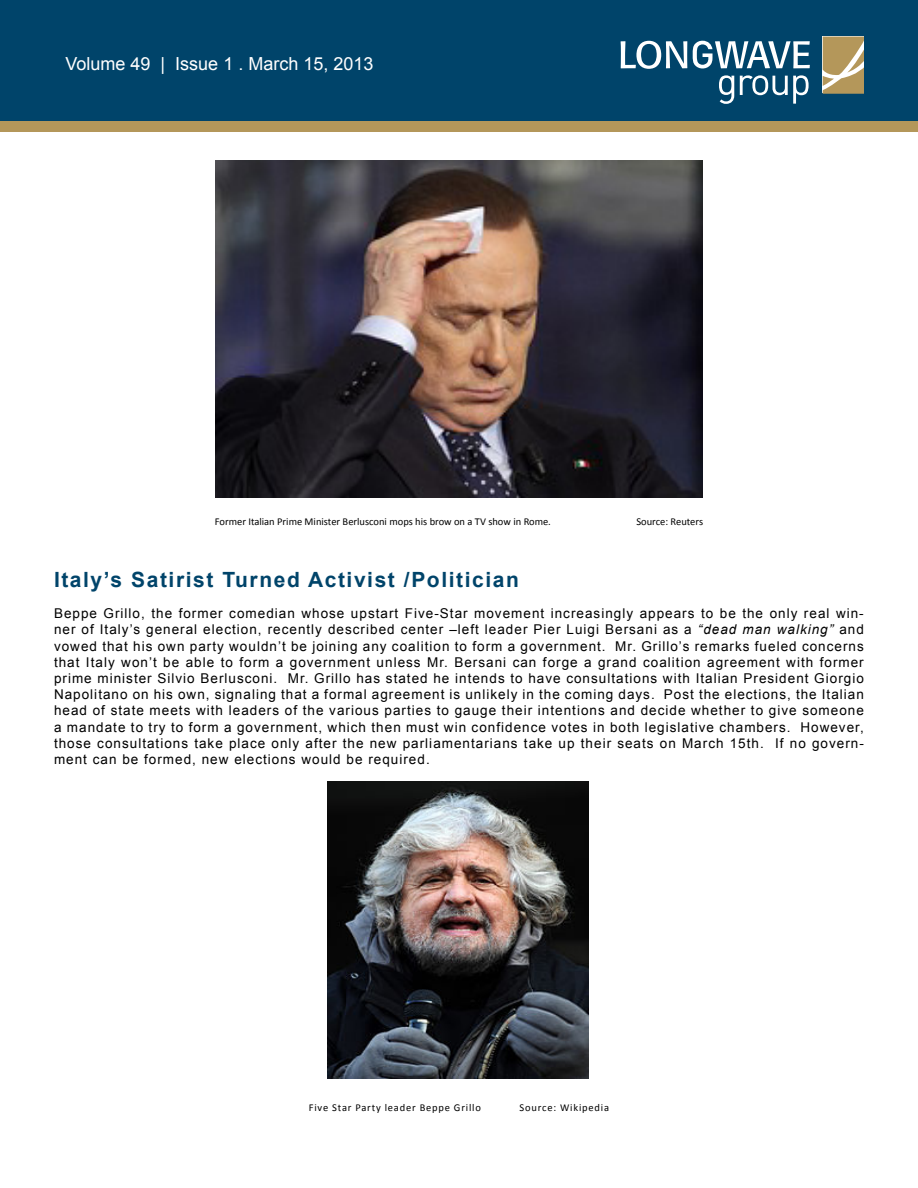
<style>
.page{position:relative;width:918px;height:1188px;background:#fff}
.page>*{position:absolute;margin:0;border:0;box-sizing:border-box;transform-origin:0 0}
.t1{font:700 21px "Arial";letter-spacing:.075em;color:#00446a}
.t2{font:18px "Arial";color:#fff}
.t3{font:13.5px/16.2px "Arial";letter-spacing:.075em;color:#000;text-align:justify}
.t4{font:10.5px "Calibri";color:#000}
.t5{font:10.5px "Calibri";letter-spacing:.075em;color:#000}
.s1{font-style:italic}
</style>
<div class="page">
<div style="left:0;top:0;width:918px;height:123px;background:#00446a"></div>
<div style="left:0;top:122px;width:918px;height:10px;background:#b4975a"></div>
<svg style="left:621px;top:41px;width:66px;height:28px"></svg>
<svg style="left:693px;top:41px;width:117px;height:27px"></svg>
<svg style="left:719px;top:75px;width:15px;height:29px"></svg>
<svg style="left:740px;top:75px;width:69px;height:29px"></svg>
<svg style="left:823px;top:37px;width:41px;height:57px;background:#c0a877"></svg>
<img style="left:215px;top:160px;width:488px;height:337px">
<img style="left:328px;top:781px;width:261px;height:297px">
<h2 class="t2" style="left:66px;top:52px;width:309px">Volume 49 | Issue 1 . March 15, 2013</h2>
<p class="t4" style="left:215px;top:515px;width:338px">Former Italian Prime Minister Berlusconi mops his brow on a TV show in Rome.</p>
<p class="t4" style="left:636px;top:515px;width:68px">Source: Reuters</p>
<h1 class="t1" style="left:54px;top:566px;width:466px">Italy’s Satirist Turned Activist /Politician</h1>
<p class="t3" style="left:54px;top:605px;width:811px">Beppe Grillo, the former comedian whose upstart Five-Star movement increasingly appears to be the only real win&shy;ner of Italy’s general election, recently described center –left leader Pier Luigi Bersani as a <span class="s1">“dead man walking”</span> and vowed that his own party wouldn’t be joining any coalition to form a government. Mr. Grillo’s remarks fueled concerns that Italy won’t be able to form a government unless Mr. Bersani can forge a grand coalition agreement with former prime minister Silvio Berlusconi. Mr. Grillo has stated he intends to have consultations with Italian President Giorgio Napolitano on his own, signaling that a formal agreement is unlikely in the coming days. Post the elections, the Italian head of state meets with leaders of the various parties to gauge their intentions and decide whether to give someone a mandate to try to form a government, which then must win confidence votes in both legislative chambers. However, those consultations take place only after the new parliamentarians take up their seats on March 15th. If no govern&shy;ment can be formed, new elections would be required.</p>
<p class="t5" style="left:309px;top:1101px;width:174px">Five Star Party leader Beppe Grillo</p>
<p class="t5" style="left:520px;top:1101px;width:91px">Source: Wikipedia</p>
</div>
